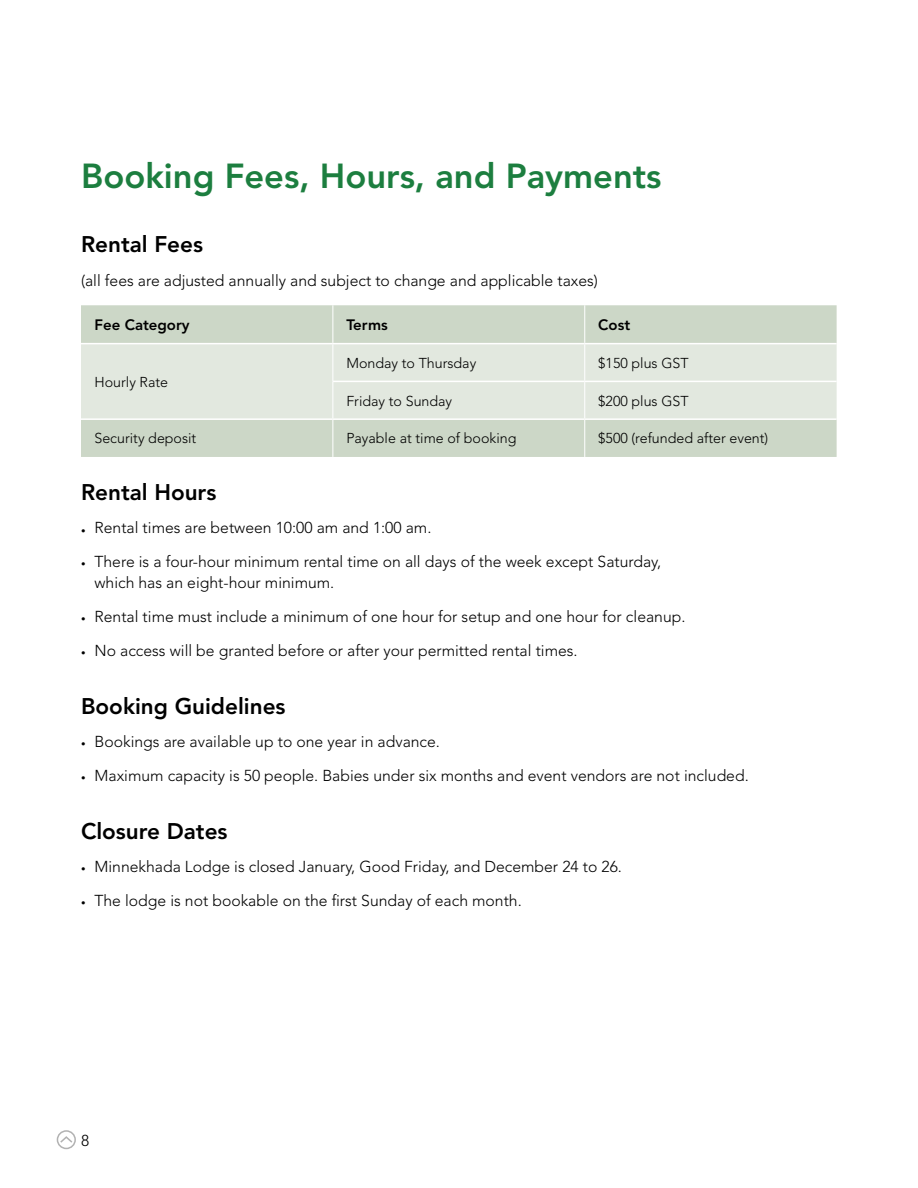
<style>
.page{position:relative;width:918px;height:1188px;background:#fff}
.page>*{position:absolute;margin:0;border:0;box-sizing:border-box;transform-origin:0 0}
.t1{font:800 34.5px "Avenir LT Std";color:#1c7e3f}
.t2{font:800 22.5px "Avenir LT Std";color:#000}
.t3{font:300 15.75px/21px "Avenir LT Std";color:#000}
.t4{font:800 15px "Avenir LT Std";color:#000}
.t5{font:300 14.25px "Avenir LT Std";color:#000}
.s1{font-size:9px}
</style>
<div class="page">
<div style="left:81px;top:305px;width:756px;height:152px;background:#ccd7c7"></div>
<div style="left:81px;top:344px;width:756px;height:74px;background:#e2e8df"></div>
<hr style="left:333px;top:305px;width:1px;height:38px;background:#fff">
<hr style="left:584px;top:305px;width:1px;height:38px;background:#fff">
<hr style="left:81px;top:343px;width:252px;height:1px;background:#fff">
<hr style="left:333px;top:343px;width:252px;height:1px;background:#fff">
<hr style="left:585px;top:343px;width:252px;height:1px;background:#fff">
<hr style="left:333px;top:344px;width:1px;height:37px;background:#fff">
<hr style="left:584px;top:344px;width:1px;height:37px;background:#fff">
<hr style="left:333px;top:381px;width:252px;height:1px;background:#fff">
<hr style="left:585px;top:381px;width:252px;height:1px;background:#fff">
<hr style="left:333px;top:381px;width:1px;height:37px;background:#fff">
<hr style="left:584px;top:382px;width:1px;height:36px;background:#fff">
<hr style="left:81px;top:418px;width:252px;height:2px;background:#fff">
<hr style="left:333px;top:418px;width:252px;height:2px;background:#fff">
<hr style="left:585px;top:418px;width:252px;height:2px;background:#fff">
<hr style="left:333px;top:420px;width:1px;height:37px;background:#fff">
<hr style="left:584px;top:420px;width:1px;height:37px;background:#fff">
<svg style="left:56px;top:1130px;width:20px;height:20px"></svg>
<h1 class="t1" style="left:81px;top:156px;width:582px">Booking Fees, Hours, and Payments</h1>
<h2 class="t2" style="left:81px;top:231px;width:124px">Rental Fees</h2>
<p class="t3" style="left:81px;top:270px;width:519px">(all fees are adjusted annually and subject to change and applicable taxes)</p>
<p class="t4" style="left:94px;top:316px;width:97px">Fee Category</p>
<p class="t4" style="left:346px;top:316px;width:43px">Terms</p>
<p class="t4" style="left:598px;top:316px;width:33px">Cost</p>
<p class="t5" style="left:94px;top:374px;width:75px">Hourly Rate</p>
<p class="t5" style="left:346px;top:355px;width:131px">Monday to Thursday</p>
<p class="t5" style="left:598px;top:355px;width:92px">$150 plus GST</p>
<p class="t5" style="left:346px;top:392px;width:107px">Friday to Sunday</p>
<p class="t5" style="left:598px;top:392px;width:92px">$200 plus GST</p>
<p class="t5" style="left:94px;top:430px;width:103px">Security deposit</p>
<p class="t5" style="left:346px;top:430px;width:172px">Payable at time of booking</p>
<p class="t5" style="left:598px;top:430px;width:172px">$500 (refunded after event)</p>
<h2 class="t2" style="left:81px;top:479px;width:137px">Rental Hours</h2>
<p class="t3" style="left:81px;top:517px;width:352px"><span class="s1">•</span> Rental times are between 10:00 am and 1:00 am.</p>
<p class="t3" style="left:94px;top:551px;width:568px;text-indent:-14px"><span class="s1">•</span> There is a four-hour minimum rental time on all days of the week except Saturday, which has an eight-hour minimum.</p>
<p class="t3" style="left:81px;top:606px;width:606px"><span class="s1">•</span> Rental time must include a minimum of one hour for setup and one hour for cleanup.</p>
<p class="t3" style="left:81px;top:640px;width:498px"><span class="s1">•</span> No access will be granted before or after your permitted rental times.</p>
<h2 class="t2" style="left:81px;top:693px;width:206px">Booking Guidelines</h2>
<p class="t3" style="left:81px;top:731px;width:361px"><span class="s1">•</span> Bookings are available up to one year in advance.</p>
<p class="t3" style="left:81px;top:765px;width:669px"><span class="s1">•</span> Maximum capacity is 50 people. Babies under six months and event vendors are not included.</p>
<h2 class="t2" style="left:81px;top:818px;width:148px">Closure Dates</h2>
<p class="t3" style="left:81px;top:856px;width:542px"><span class="s1">•</span> Minnekhada Lodge is closed January, Good Friday, and December 24 to 26.</p>
<p class="t3" style="left:81px;top:890px;width:442px"><span class="s1">•</span> The lodge is not bookable on the first Sunday of each month.</p>
<p class="t3" style="left:81px;top:1130px;width:10px">8</p>
</div>
